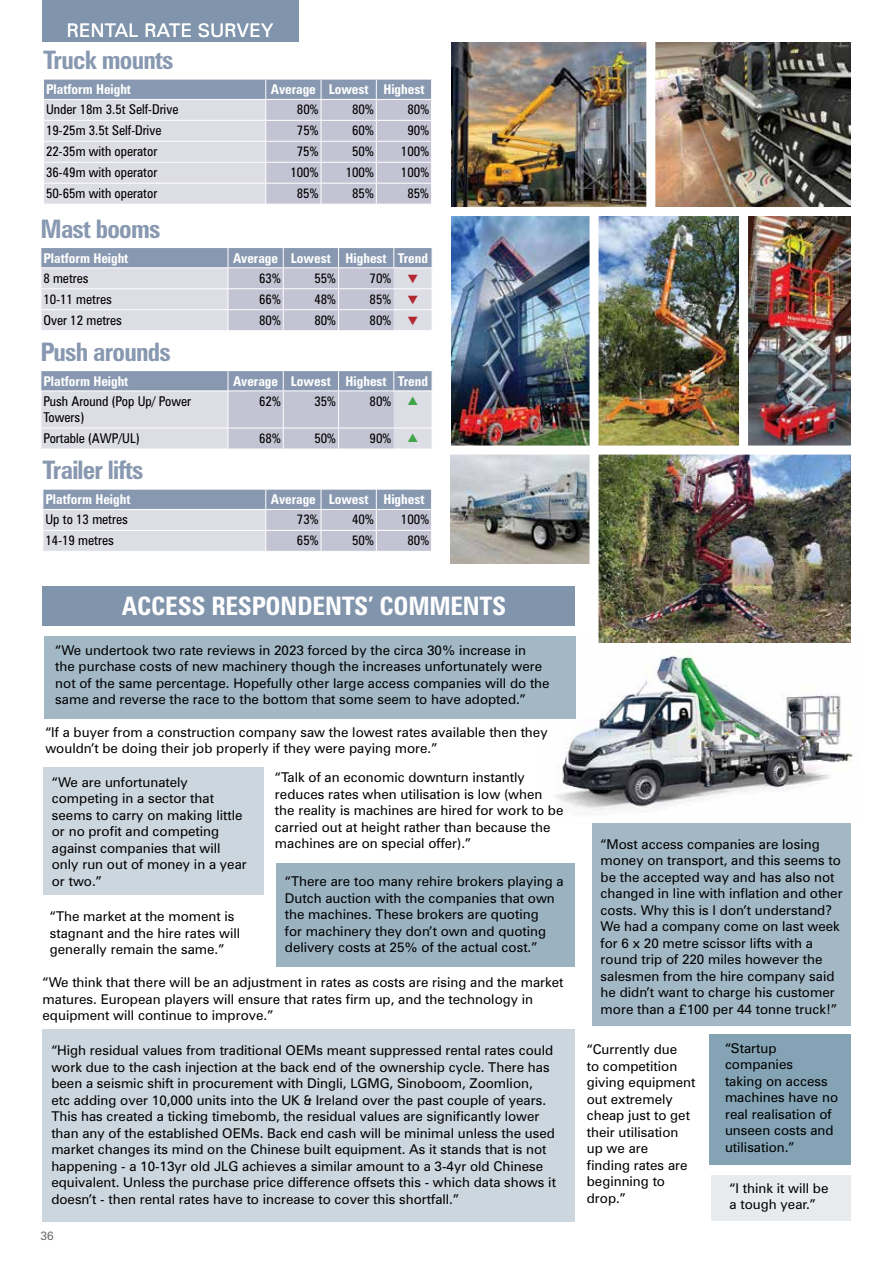
<style>
.page{position:relative;width:893px;height:1263px;background:#fff}
.page>*{position:absolute;margin:0;border:0;box-sizing:border-box;transform-origin:0 0}
.t1{font:700 condensed 25.5px "Zurich BT";letter-spacing:-.03em;color:#8798b0}
.t2{font:700 condensed 25.5px "Zurich BT";letter-spacing:-.01em;color:#fff}
.t3{font:18.6px "Zurich BT";letter-spacing:.02em;color:#fff}
.t4{font:13.5px/16.5px "Zurich BT";color:#000}
.t5{font:condensed 13.5px/16.2px "Zurich BT";color:#000}
.t6{font:700 condensed 13.5px "Zurich BT";color:#fff}
.t7{font:12px "Zurich BT";color:#6d6e71}
.s1{color:#b22931}
.s2{color:#40a548}
</style>
<div class="page">
<img style="left:450px;top:455px;width:140px;height:109px">
<img style="left:554px;top:632px;width:299px;height:192px">
<div style="left:42px;top:0;width:256px;height:42px;background:#8094ac"></div>
<div style="left:44px;top:767px;width:220px;height:128px;background:#ccd6de"></div>
<div style="left:43px;top:1029px;width:532px;height:193px;background:#ccd6de"></div>
<div style="left:711px;top:1175px;width:139px;height:45px;background:#e8ebee"></div>
<div style="left:709px;top:1034px;width:141px;height:131px;background:#84a4b5"></div>
<div style="left:276px;top:863px;width:299px;height:104px;background:#9bb3c1"></div>
<div style="left:43px;top:586px;width:532px;height:40px;background:#8094ac"></div>
<div style="left:44px;top:636px;width:531px;height:83px;background:#a3b8c5"></div>
<div style="left:592px;top:824px;width:258px;height:202px;background:#a3b8c5"></div>
<svg style="left:43px;top:490px;width:388px;height:61px;background:#bcc2d1"></svg>
<svg style="left:44px;top:80px;width:387px;height:124px;background:#c8cbd8"></svg>
<svg style="left:41px;top:248px;width:391px;height:83px;background:#c3c7d5"></svg>
<hr style="left:394px;top:330px;width:38px;height:1px;background:#fff">
<svg style="left:41px;top:371px;width:391px;height:78px;background:#c1c5d4"></svg>
<img style="left:451px;top:216px;width:139px;height:230px">
<img style="left:451px;top:43px;width:399px;height:164px">
<img style="left:748px;top:216px;width:102px;height:230px">
<img style="left:598px;top:455px;width:252px;height:187px">
<img style="left:598px;top:216px;width:141px;height:230px">
<div style="left:646px;top:40px;width:9px;height:176px;background:#fff"></div>
<div style="left:590px;top:210px;width:8px;height:435px;background:#fff"></div>
<h2 class="t3" style="left:67px;top:19px;width:208px">rental rate survey</h2>
<h1 class="t1" style="left:43px;top:45px;width:132px">Truck mounts</h1>
<p class="t6" style="left:46px;top:81px;width:86px">Platform Height</p>
<p class="t6" style="left:271px;top:81px;width:155px">Average Lowest Highest</p>
<p class="t5" style="left:46px;top:101px;width:134px">Under 18m 3.5t Self-Drive</p>
<p class="t5" style="left:297px;top:101px;width:23px">80%</p>
<p class="t5" style="left:352px;top:101px;width:23px">80%</p>
<p class="t5" style="left:407px;top:101px;width:23px">80%</p>
<p class="t5" style="left:46px;top:122px;width:117px">19-25m 3.5t Self-Drive</p>
<p class="t5" style="left:297px;top:122px;width:23px">75%</p>
<p class="t5" style="left:352px;top:122px;width:23px">60%</p>
<p class="t5" style="left:407px;top:122px;width:23px">90%</p>
<p class="t5" style="left:46px;top:143px;width:113px">22-35m with operator</p>
<p class="t5" style="left:297px;top:143px;width:23px">75%</p>
<p class="t5" style="left:352px;top:143px;width:23px">50%</p>
<p class="t5" style="left:401px;top:143px;width:30px">100%</p>
<p class="t5" style="left:46px;top:164px;width:113px">36-49m with operator</p>
<p class="t5" style="left:290px;top:164px;width:30px">100%</p>
<p class="t5" style="left:346px;top:164px;width:30px">100%</p>
<p class="t5" style="left:401px;top:164px;width:30px">100%</p>
<p class="t5" style="left:46px;top:185px;width:113px">50-65m with operator</p>
<p class="t5" style="left:297px;top:185px;width:23px">85%</p>
<p class="t5" style="left:352px;top:185px;width:23px">85%</p>
<p class="t5" style="left:407px;top:185px;width:23px">85%</p>
<h1 class="t1" style="left:40px;top:213px;width:122px">Mast booms</h1>
<p class="t6" style="left:43px;top:250px;width:86px">Platform Height</p>
<p class="t6" style="left:233px;top:250px;width:196px">Average Lowest Highest Trend</p>
<p class="t5" style="left:43px;top:270px;width:47px">8 metres</p>
<p class="t5" style="left:259px;top:270px;width:23px">63%</p>
<p class="t5" style="left:314px;top:270px;width:23px">55%</p>
<p class="t5" style="left:370px;top:270px;width:50px">70% <span class="s1">▼</span></p>
<p class="t5" style="left:43px;top:291px;width:70px">10-11 metres</p>
<p class="t5" style="left:259px;top:291px;width:23px">66%</p>
<p class="t5" style="left:314px;top:291px;width:23px">48%</p>
<p class="t5" style="left:370px;top:291px;width:50px">85% <span class="s1">▼</span></p>
<p class="t5" style="left:43px;top:312px;width:80px">Over 12 metres</p>
<p class="t5" style="left:259px;top:312px;width:23px">80%</p>
<p class="t5" style="left:314px;top:312px;width:23px">80%</p>
<p class="t5" style="left:370px;top:312px;width:50px">80% <span class="s1">▼</span></p>
<h1 class="t1" style="left:40px;top:336px;width:132px">Push arounds</h1>
<p class="t6" style="left:43px;top:373px;width:86px">Platform Height</p>
<p class="t6" style="left:233px;top:373px;width:196px">Average Lowest Highest Trend</p>
<p class="t5" style="left:43px;top:393px;width:149px">Push Around (Pop Up/ Power<br>Towers)</p>
<p class="t5" style="left:259px;top:393px;width:23px">62%</p>
<p class="t5" style="left:314px;top:393px;width:23px">35%</p>
<p class="t5" style="left:370px;top:393px;width:50px">80% <span class="s2">▲</span></p>
<p class="t5" style="left:43px;top:430px;width:98px">Portable (AWP/UL)</p>
<p class="t5" style="left:259px;top:430px;width:23px">68%</p>
<p class="t5" style="left:314px;top:430px;width:23px">50%</p>
<p class="t5" style="left:370px;top:430px;width:50px">90% <span class="s2">▲</span></p>
<h1 class="t1" style="left:43px;top:455px;width:103px">Trailer lifts</h1>
<p class="t6" style="left:45px;top:491px;width:86px">Platform Height</p>
<p class="t6" style="left:271px;top:491px;width:155px">Average Lowest Highest</p>
<p class="t5" style="left:45px;top:511px;width:84px">Up to 13 metres</p>
<p class="t5" style="left:297px;top:511px;width:23px">73%</p>
<p class="t5" style="left:352px;top:511px;width:23px">40%</p>
<p class="t5" style="left:401px;top:511px;width:30px">100%</p>
<p class="t5" style="left:45px;top:532px;width:70px">14-19 metres</p>
<p class="t5" style="left:297px;top:532px;width:23px">65%</p>
<p class="t5" style="left:352px;top:532px;width:23px">50%</p>
<p class="t5" style="left:407px;top:532px;width:23px">80%</p>
<h1 class="t2" style="left:122px;top:591px;width:58px">Access</h1>
<h1 class="t2" style="left:211px;top:591px;width:15px">resp</h1>
<h1 class="t2" style="left:266px;top:591px;width:31px">ondents</h1>
<h1 class="t2" style="left:368px;top:591px;width:58px">’ comments</h1>
<p class="t4" style="left:55px;top:642px;width:496px">“We undertook two rate reviews in 2023 forced by the circa 30% increase in<br>the purchase costs of new machinery though the increases unfortunately were not of the same percentage. Hopefully other large access companies will do the same and reverse the race to the bottom that some seem to have adopted.”</p>
<p class="t4" style="left:45px;top:724px;width:504px">“If a buyer from a construction company saw the lowest rates available then they wouldn’t be doing their job properly if they were paying more.”</p>
<p class="t4" style="left:52px;top:773px;width:197px">“We are unfortunately competing in a sector that seems to carry on making little or no profit and competing against companies that will only run out of money in a year or two.”</p>
<p class="t4" style="left:275px;top:769px;width:290px">“Talk of an economic downturn instantly reduces rates when utilisation is low (when the reality is machines are hired for work to be carried out at height rather than because the machines are on special offer).”</p>
<p class="t4" style="left:285px;top:873px;width:280px">“There are too many rehire brokers playing a Dutch auction with the companies that own the machines. These brokers are quoting<br>for machinery they don’t own and quoting delivery costs at 25% of the actual cost.”</p>
<p class="t4" style="left:50px;top:908px;width:192px">“The market at the moment is stagnant and the hire rates will generally remain the same.”</p>
<p class="t4" style="left:43px;top:974px;width:522px">“We think that there will be an adjustment in rates as costs are rising and the market matures. European players will ensure that rates firm up, and the technology in equipment will continue to improve.”</p>
<p class="t4" style="left:51px;top:1042px;width:506px">“High residual values from traditional OEMs meant suppressed rental rates could work due to the cash injection at the back end of the ownership cycle. There has been a seismic shift in procurement with Dingli, LGMG, Sinoboom, Zoomlion,<br>etc adding over 10,000 units into the UK &amp; Ireland over the past couple of years.<br>This has created a ticking timebomb, the residual values are significantly lower than any of the established OEMs. Back end cash will be minimal unless the used market changes its mind on the Chinese built equipment. As it stands that is not happening - a 10-13yr old JLG achieves a similar amount to a 3-4yr old Chinese equivalent. Unless the purchase price difference offsets this - which data shows it doesn’t - then rental rates have to increase to cover this shortfall.”</p>
<p class="t7" style="left:40px;top:1229px;width:15px">36</p>
<p class="t4" style="left:601px;top:835px;width:244px">“Most access companies are losing money on transport, and this seems to be the accepted way and has also not changed in line with inflation and other costs. Why this is I don’t understand?<br>We had a company come on last week for 6 x 20 metre scissor lifts with a round trip of 220 miles however the salesmen from the hire company said he didn’t want to charge his customer more than a £100 per 44 tonne truck!”</p>
<p class="t4" style="left:587px;top:1041px;width:110px">“Currently due<br>to competition giving equipment out extremely cheap just to get their utilisation up we are<br>finding rates are beginning to drop.”</p>
<p class="t4" style="left:725px;top:1040px;width:115px">“Startup companies<br>taking on access machines have no real realisation of unseen costs and utilisation.”</p>
<p class="t4" style="left:730px;top:1180px;width:100px">“I think it will be a tough year.”</p>
</div>
